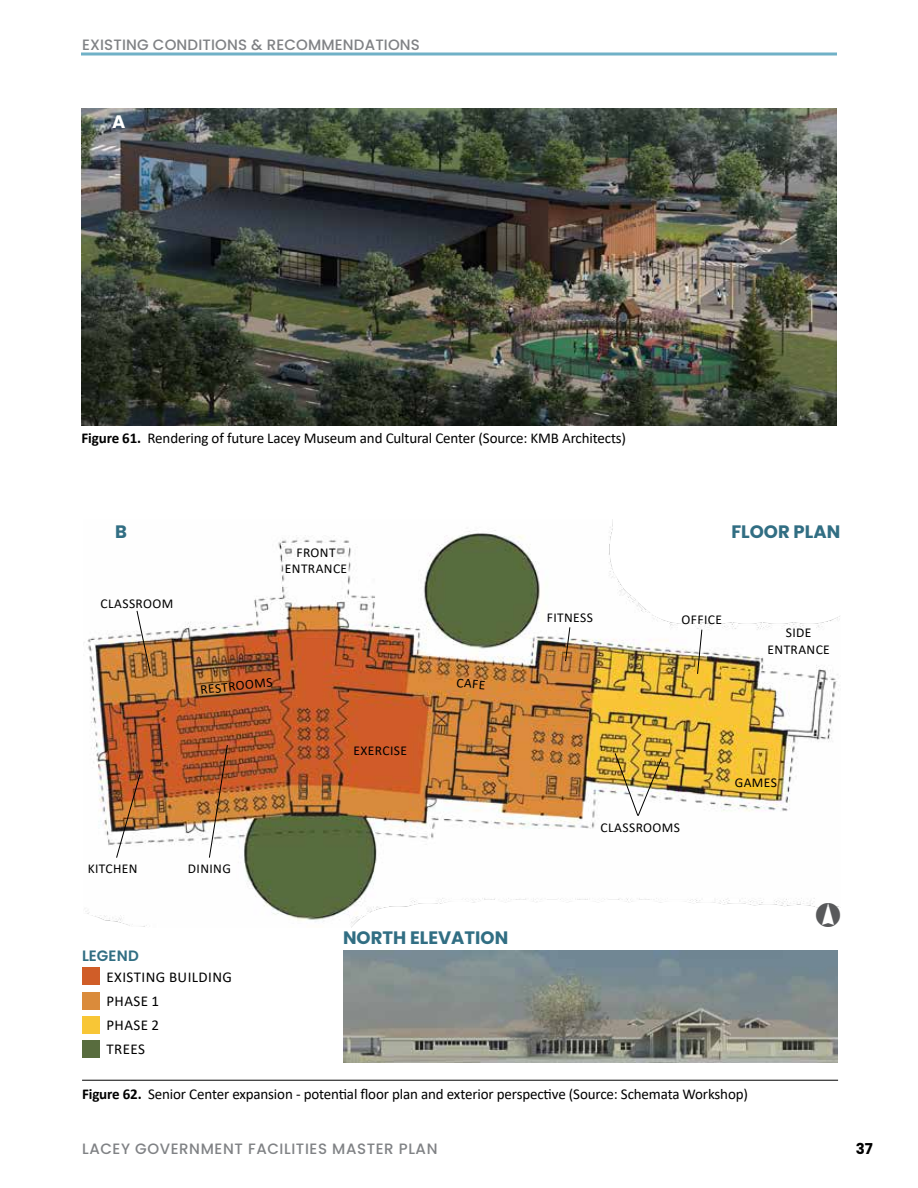
<style>
.page{position:relative;width:918px;height:1188px;background:#fff}
.page>*{position:absolute;margin:0;border:0;box-sizing:border-box;transform-origin:0 0}
.t1{font:34.05px "ESRI North";color:#58595b}
.t2{font:700 18px "Poppins";color:#316e83}
.t3{font:700 18px "Poppins";color:#fff}
.t4{font:15px "Calibri";letter-spacing:-.01em;color:#000}
.t5{font:500 15px "Poppins";letter-spacing:.04em;color:#808285}
.t6{font:15px/24px "Calibri";letter-spacing:.03em;color:#000}
.t7{font:600 15px "Poppins";letter-spacing:.015em;color:#316e83}
.t8{font:700 15px "Poppins";color:#000}
.t9{font:13.5px/16.5px "Calibri";letter-spacing:.03em;color:#000;text-align:center}
.s1{font-weight:700}
</style>
<div class="page">
<img style="left:82px;top:108px;width:755px;height:318px">
<div style="left:82px;top:1016px;width:18px;height:18px;background:#f8c636"></div>
<div style="left:82px;top:1040px;width:18px;height:18px;background:#586c3e"></div>
<div style="left:82px;top:967px;width:18px;height:18px;background:#d05d28"></div>
<div style="left:82px;top:992px;width:18px;height:18px;background:#da8b3b"></div>
<img style="left:343px;top:951px;width:495px;height:111px">
<img style="left:84px;top:519px;width:756px;height:408px">
<img style="left:614px;top:752px;width:49px;height:65px">
<svg style="left:697px;top:629px;width:6px;height:46px"></svg>
<svg style="left:565px;top:627px;width:6px;height:35px"></svg>
<img style="left:209px;top:744px;width:19px;height:114px">
<img style="left:116px;top:774px;width:25px;height:85px">
<svg style="left:136px;top:610px;width:15px;height:64px"></svg>
<hr style="left:82px;top:1080px;width:756px;height:1px;background:#000">
<svg style="left:81px;top:52px;width:756px;height:4px;background:#93c4d4"></svg>
<p class="t5" style="left:82px;top:36px;width:18px">EXISTING</p>
<p class="t5" style="left:153px;top:36px;width:22px">CONDITIONS</p>
<p class="t5" style="left:251px;top:36px;width:37px">&amp; RECOMMENDATIONS</p>
<p class="t3" style="left:112px;top:111px;width:15px">A</p>
<p class="t4" style="left:82px;top:428px;width:546px"><span class="s1">Figure 61.</span> Rendering of future Lacey Museum and Cultural Center (Source: KMB Architects)</p>
<p class="t2" style="left:115px;top:522px;width:13px">B</p>
<p class="t9" style="left:101px;top:595px;width:74px">CLASSROOM</p>
<p class="t9" style="left:285px;top:544px;width:64px">FRONT<br>ENTRANCE</p>
<p class="t9" style="left:199px;top:681px;width:74px;rotate:-6deg">RESTROOMS</p>
<p class="t9" style="left:354px;top:742px;width:55px">EXERCISE</p>
<p class="t9" style="left:457px;top:674px;width:30px;rotate:5deg">CAFE</p>
<p class="t9" style="left:88px;top:860px;width:51px">KITCHEN</p>
<p class="t7" style="left:82px;top:947px;width:58px">LEGEND</p>
<p class="t9" style="left:188px;top:860px;width:45px">DINING</p>
<p class="t6" style="left:106px;top:965px;width:127px">EXISTING BUILDING<br>PHASE 1<br>PHASE 2<br>TREES</p>
<p class="t2" style="left:343px;top:928px;width:167px">NORTH ELEVATION</p>
<p class="t2" style="left:731px;top:522px;width:110px">FLOOR PLAN</p>
<p class="t9" style="left:547px;top:609px;width:48px">FITNESS</p>
<p class="t9" style="left:682px;top:611px;width:42px">OFFICE</p>
<p class="t9" style="left:768px;top:624px;width:64px">SIDE<br>ENTRANCE</p>
<p class="t9" style="left:601px;top:819px;width:81px">CLASSROOMS</p>
<p class="t9" style="left:735px;top:774px;width:44px">GAMES</p>
<h1 class="t1" style="left:816px;top:896px;width:26px">°</h1>
<p class="t4" style="left:82px;top:1083px;width:667px"><span class="s1">Figure 62.</span> Senior Center expansion - potential floor plan and exterior perspective (Source: Schemata Workshop)</p>
<p class="t5" style="left:82px;top:1140px;width:357px">LACEY GOVERNMENT FACILITIES MASTER PLAN</p>
<p class="t8" style="left:856px;top:1140px;width:19px">37</p>
</div>
